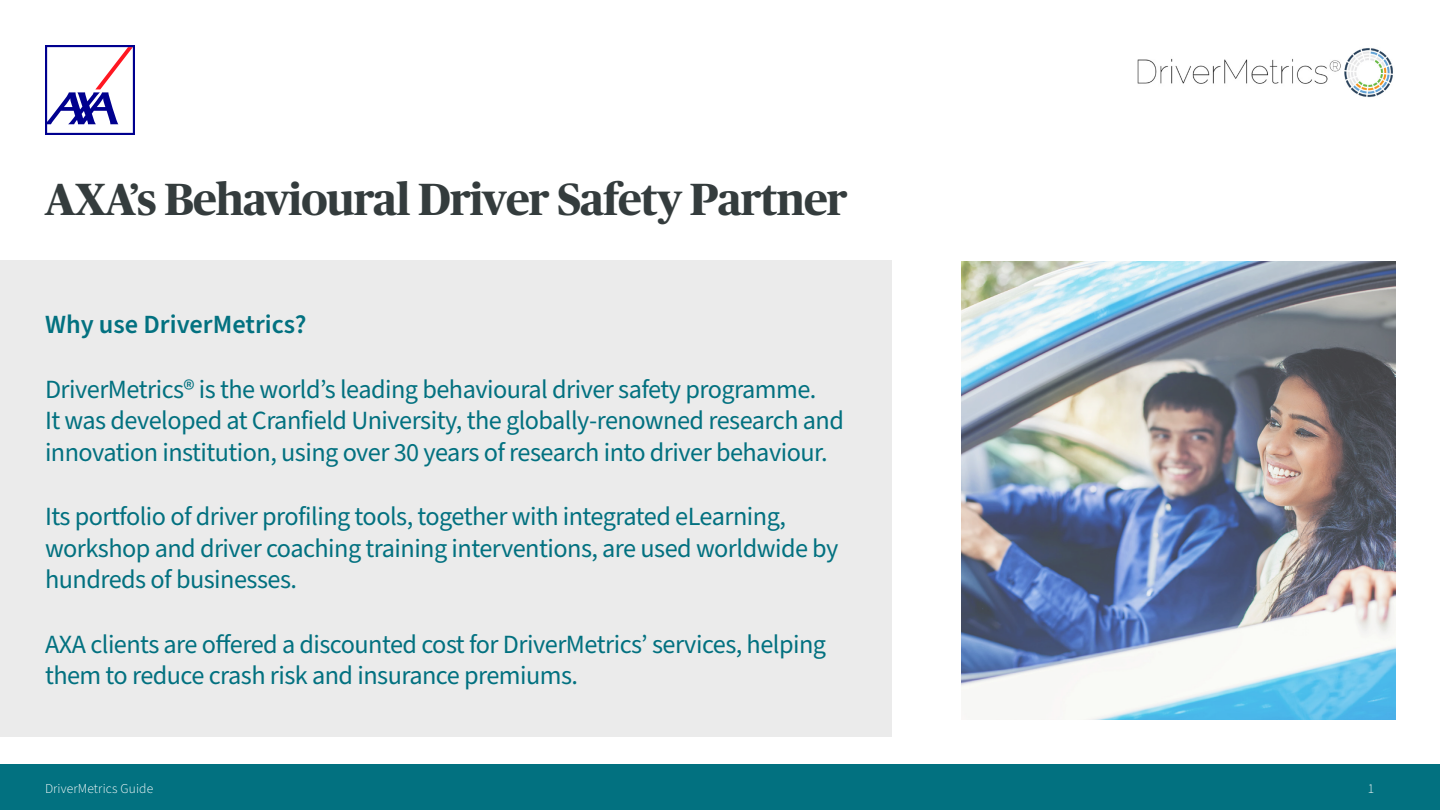
<style>
.page{position:relative;width:1440px;height:810px;background:#fff}
.page>*{position:absolute;margin:0;border:0;box-sizing:border-box;transform-origin:0 0}
.t1{font:700 45px "Publico Headline";letter-spacing:-.02em;color:#343c3d}
.t2{font:26.25px/31.5px "Source Sans Pro";letter-spacing:-.02em;color:#027180}
.t3{font:600 26.25px "Source Sans Pro";color:#027180}
.t4{font:300 13.5px "Source Sans Pro";letter-spacing:.01em;color:#fff}
</style>
<div class="page">
<div style="left:0;top:765px;width:1440px;height:45px;background:#027180"></div>
<svg style="left:45px;top:45px;width:90px;height:90px"></svg>
<div style="left:0;top:260px;width:892px;height:477px;background:#ebebeb"></div>
<img style="left:1137px;top:48px;width:256px;height:50px">
<img style="left:962px;top:261px;width:433px;height:459px">
<h1 class="t1" style="left:45px;top:167px;width:804px">AXA’s Behavioural Driver Safety Partner</h1>
<p class="t3" style="left:45px;top:307px;width:263px">Why use DriverMetrics?</p>
<p class="t2" style="left:45px;top:374px;width:800px">DriverMetrics® is the world’s leading behavioural driver safety programme.<br>It was developed at Cranfield University, the globally‑renowned research and innovation institution, using over 30 years of research into driver behaviour.</p>
<p class="t2" style="left:45px;top:502px;width:795px">Its portfolio of driver profiling tools, together with integrated eLearning, workshop and driver coaching training interventions, are used worldwide by hundreds of businesses.</p>
<p class="t2" style="left:45px;top:629px;width:783px">AXA clients are offered a discounted cost for DriverMetrics’ services, helping them to reduce crash risk and insurance premiums.</p>
<p class="t4" style="left:45px;top:779px;width:110px">DriverMetrics Guide</p>
<p class="t4" style="left:1368px;top:779px;width:8px">1</p>
</div>
